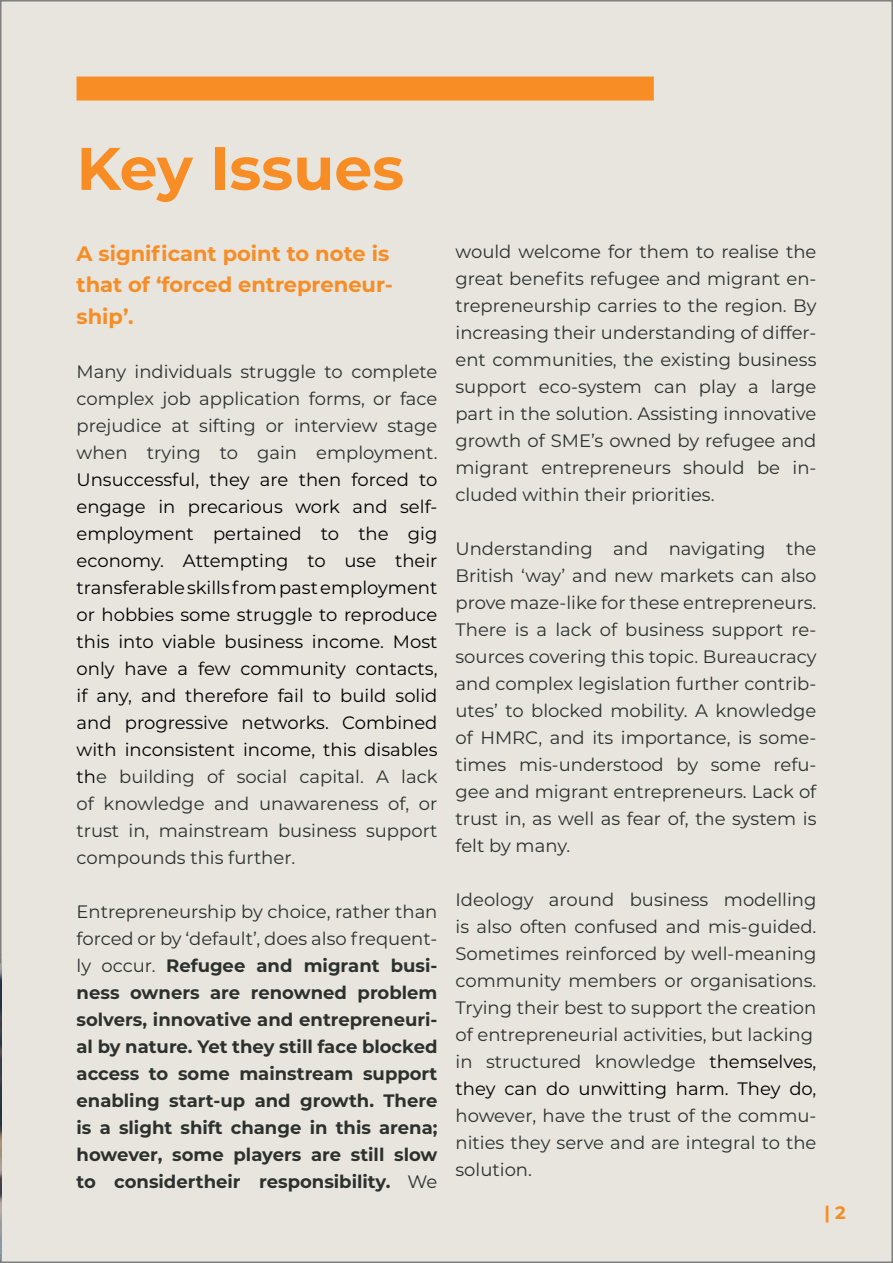
<style>
.page{position:relative;width:893px;height:1263px;background:#fff}
.page>*{position:absolute;margin:0;border:0;box-sizing:border-box;transform-origin:0 0}
.t1{font:700 60px "Montserrat";color:#f78d24}
.t2{font:700 21px/31.5px "Montserrat";color:#f78d24}
.t3{font:18px/27px "Montserrat";color:#2c312e;text-align:justify}
.t4{font:18px/27px "Montserrat";color:#000;text-align:justify}
.t5{font:700 18px/27px "Montserrat";color:#2c312e;text-align:justify}
.t6{font:700 18px "Montserrat";color:#f78d24}
.s1{color:#2c312e}
.s2{font-weight:400}
.s3{color:#000}
</style>
<div class="page">
<div style="left:1px;top:1px;width:891px;height:1261px;background:#e8e4de"></div>
<div style="left:77px;top:77px;width:577px;height:24px;background:#f78d24"></div>
<img style="left:0;top:858px;width:1px;height:405px">
<h1 class="t1" style="left:77px;top:125px;width:329px">Key Issues</h1>
<p class="t2" style="left:77px;top:236px;width:318px">A significant point to note is that of ‘forced entrepreneur&shy;ship’.</p>
<p class="t3" style="left:77px;top:357px;width:362px">Many individuals struggle to complete complex job application forms, or face prejudice at sifting or interview stage when trying to gain employment.</p>
<p class="t4" style="left:77px;top:465px;width:362px">Unsuccessful, they are then forced to engage in precarious work and self&shy;employment pertained to the gig economy. Attempting to use their transferable skills from past employment or hobbies some struggle to reproduce this into viable business income. Most only have a few community contacts, if any, and therefore fail to build solid and progressive networks. Combined with inconsistent income, this disables th<span class="s1">e building of social capital. A lack of knowledge and unawareness of, or trust in, mainstream business support compounds this further.</span></p>
<p class="t5" style="left:77px;top:897px;width:362px"><span class="s2">Entrepreneurship by choice, rather than forced or by ‘default’, does also frequent&shy;ly occur.</span> Refugee and migrant busi&shy;ness owners are renowned problem solvers, innovative and entrepreneuri&shy;al by nature. Yet they still face blocked access to some mainstream support enabling start-up and growth. There is a slight shift change in this arena; however, some players are still slow to considertheir responsibility. <span class="s2">We</span></p>
<p class="t3" style="left:455px;top:237px;width:362px">would welcome for them to realise the great benefits refugee and migrant en&shy;trepreneurship carries to the region. By increasing their understanding of differ&shy;ent communities, the existing business support eco-system can play a large part in the solution. Assisting innovative growth of SME’s owned by refugee and migrant entrepreneurs should be in&shy;cluded within their priorities.</p>
<p class="t3" style="left:455px;top:534px;width:362px">Understanding and navigating the British ‘way’ and new markets can also prove maze-like for these entrepreneurs.<br>There is a lack of business support re&shy;sources covering this topic. Bureaucracy and complex legislation further contrib&shy;utes’ to blocked mobility. A knowledge of HMRC, and its importance, is some&shy;times mis-understood by some refu&shy;gee and migrant entrepreneurs. Lack of trust in, as well as fear of, the system is felt by many.</p>
<p class="t3" style="left:455px;top:885px;width:362px;text-align:left">Ideology around business modelling is also often confused and mis-guided.<br>Sometimes reinforced by well-meaning community members or organisations.<br>Trying their best to support the creation of entrepreneurial activities, but lacking in structured knowledge <span class="s3">themselves, they can do unwitting harm. They do,</span></p>
<p class="t3" style="left:455px;top:1101px;width:362px">however, have the trust of the commu&shy;nities they serve and are integral to the solution.</p>
<p class="t6" style="left:824px;top:1200px;width:23px">| 2</p>
</div>
